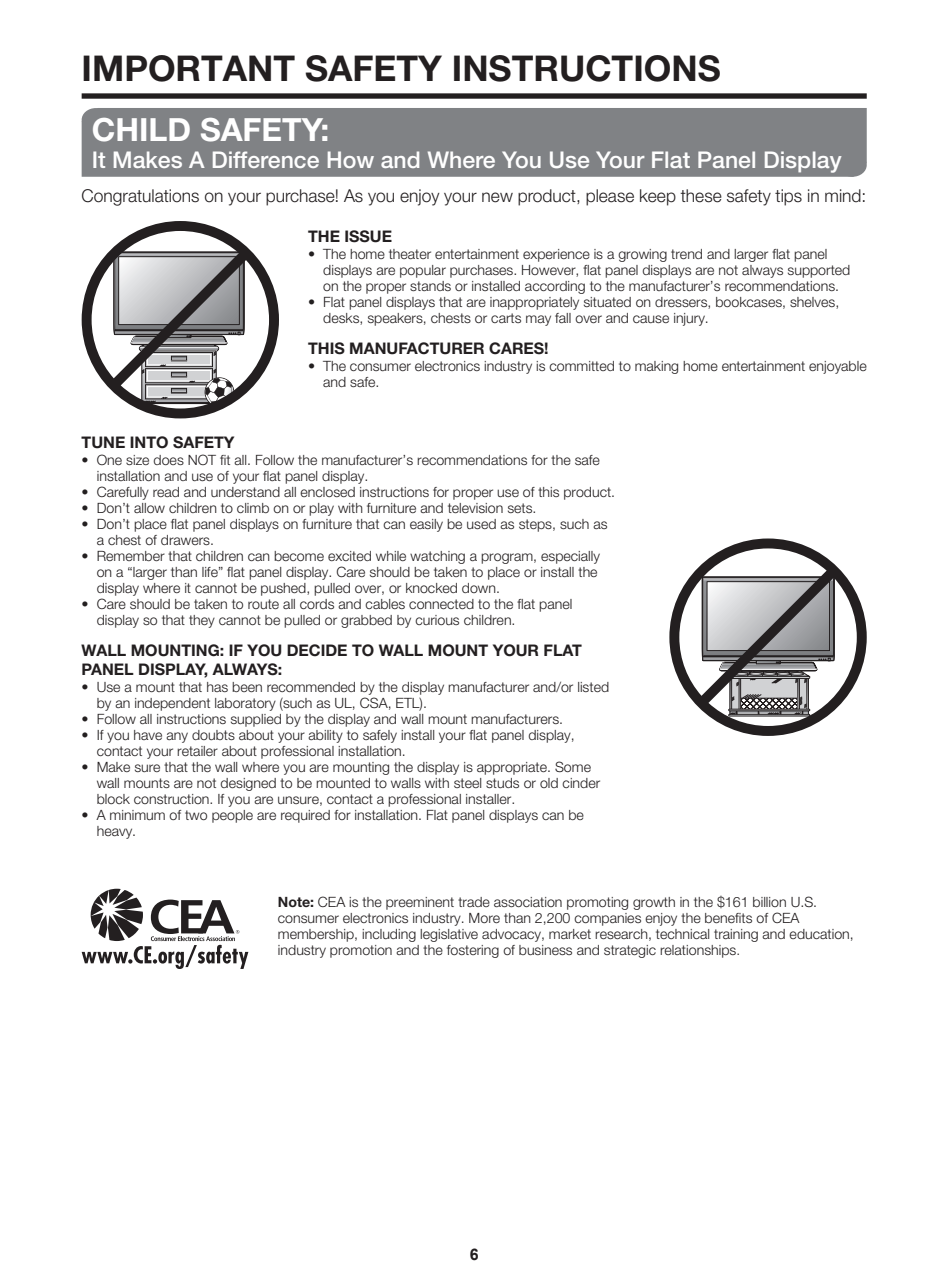
<style>
.page{position:relative;width:925px;height:1283px;background:#fff}
.page>*{position:absolute;margin:0;border:0;box-sizing:border-box;transform-origin:0 0}
.t1{font:700 35.5px "Helvetica Neue LT Pro";color:#231f20}
.t2{font:700 32px "Helvetica Neue LT Pro";color:#fff}
.t3{font:500 23px "Helvetica Neue LT Pro";color:#fff}
.t4{font:300 17.75px "Helvetica Neue LT Pro";color:#231f20}
.t5{font:700 16px/18.8px "Helvetica Neue LT Pro";color:#231f20}
.t6{font:700 16px "Arial";color:#231f20}
.t7{font:300 14.25px/16px "Helvetica Neue LT Pro";color:#231f20}
.s1{font-weight:700}
.s2{font-size:13.25px}
</style>
<div class="page">
<div style="left:82px;top:93px;width:785px;height:6px;background:#231f20"></div>
<div style="left:82px;top:108px;width:785px;height:69px;background:#808285"></div>
<div style="left:838px;top:153px;width:29px;height:24px;background:#808285;border-radius:50%"></div>
<svg style="left:669px;top:538px;width:198px;height:197px"></svg>
<svg style="left:82px;top:888px;width:166px;height:80px"></svg>
<svg style="left:82px;top:221px;width:197px;height:197px"></svg>
<h1 class="t1" style="left:82px;top:56px;width:641px">IMPORTANT SAFETY INSTRUCTIONS</h1>
<h2 class="t2" style="left:92px;top:118px;width:239px">CHILD SAFETY:</h2>
<h3 class="t3" style="left:92px;top:151px;width:751px">It Makes A Difference How and Where You Use Your Flat Panel Display</h3>
<p class="t4" style="left:82px;top:189px;width:786px">Congratulations on your purchase! As you enjoy your new product, please keep these safety tips in mind:</p>
<p class="t5" style="left:308px;top:228px;width:86px">THE ISSUE</p>
<p class="t7" style="left:323px;top:247px;width:529px">The home theater entertainment experience is a growing trend and larger flat panel displays are popular purchases. However, flat panel displays are not always supported on the proper stands or installed according to the manufacturer’s recommendations.<br>Flat panel displays that are inappropriately situated on dressers, bookcases, shelves, desks, speakers, chests or carts may fall over and cause injury.</p>
<p class="t5" style="left:308px;top:341px;width:242px">THIS MANUFACTURER CARES!</p>
<p class="t7" style="left:323px;top:360px;width:545px">The consumer electronics industry is committed to making home entertainment enjoyable and safe.</p>
<p class="t7" style="left:308px;top:247px;width:9px">•</p>
<p class="t7" style="left:308px;top:295px;width:9px">•</p>
<p class="t7" style="left:308px;top:360px;width:9px">•</p>
<p class="t5" style="left:82px;top:434px;width:154px">TUNE INTO SAFETY</p>
<p class="t7" style="left:97px;top:453px;width:520px">One size does NOT fit all. Follow the manufacturer’s recommendations for the safe installation and use of your flat panel display.<br>Carefully read and understand all enclosed instructions for proper use of this product.<br>Don’t allow children to climb on or play with furniture and television sets.<br>Don’t place flat panel displays on furniture that can easily be used as steps, such as a chest of drawers.<br>Remember that children can become excited while watching a program, especially on a “larger than life” flat panel display. Care should be taken to place or install the display where it cannot be pushed, pulled over, or knocked down.<br>Care should be taken to route all cords and cables connected to the flat panel display so that they cannot be pulled or grabbed by curious children.</p>
<p class="t5" style="left:82px;top:642px;width:502px">WALL MOUNTING: IF YOU DECIDE TO WALL MOUNT YOUR FLAT<br>PANEL DISPLAY, ALWAYS:</p>
<p class="t7" style="left:97px;top:680px;width:514px">Use a mount that has been recommended by the display manufacturer and/or listed by an independent laboratory (such as UL, CSA, ETL).<br>Follow all instructions supplied by the display and wall mount manufacturers.<br>If you have any doubts about your ability to safely install your flat panel display, contact your retailer about professional installation.<br>Make sure that the wall where you are mounting the display is appropriate. Some wall mounts are not designed to be mounted to walls with steel studs or old cinder block construction. If you are unsure, contact a professional installer.<br>A minimum of two people are required for installation. Flat panel displays can be heavy.</p>
<p class="t7" style="left:82px;top:453px;width:9px">•</p>
<p class="t7" style="left:82px;top:485px;width:9px;text-align:justify">• • •</p>
<p class="t7" style="left:82px;top:549px;width:9px">•</p>
<p class="t7" style="left:82px;top:596px;width:9px">•</p>
<p class="t7" style="left:82px;top:680px;width:9px">•</p>
<p class="t7" style="left:82px;top:712px;width:9px">• •</p>
<p class="t7" style="left:82px;top:760px;width:9px">•</p>
<p class="t7" style="left:82px;top:808px;width:9px">•</p>
<p class="t7" style="left:278px;top:895px;width:577px"><span class="s1">Note:</span> CEA is the preeminent trade association promoting growth in the $161 billion U.S. consumer electronics industry. More than 2,200 companies enjoy the benefits of CEA membership, including legislative advocacy, market research, technical training and education, industry promotion and the fostering of business and strategic relationships<span class="s2">.</span></p>
<p class="t6" style="left:470px;top:1245px;width:10px">6</p>
</div>
